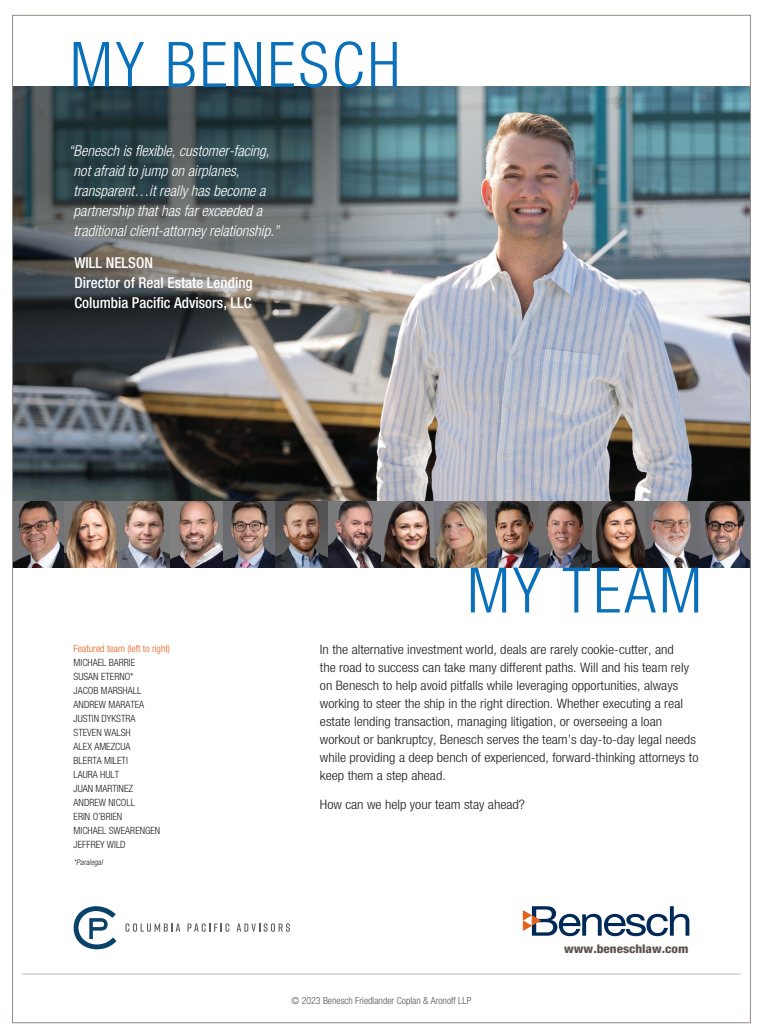
<style>
.page{position:relative;width:769px;height:1034px;background:#fff}
.page>*{position:absolute;margin:0;border:0;box-sizing:border-box;transform-origin:0 0}
.t1{font:300 condensed 62.7px "Helvetica Neue";letter-spacing:.05em;color:#0970b9}
.t2{font:italic 300 condensed 15px/20px "Helvetica Neue";color:#fff}
.t3{font:500 condensed 15px/20px "Helvetica Neue";color:#fff}
.t4{font:300 condensed 13px/18px "Helvetica Neue";color:#231f20;scale:1.1 1}
.t5{font:800 condensed 11.9px "Helvetica Neue";color:#5d514e;scale:1.1 1}
.t6{font:300 condensed 10px/14px "Helvetica Neue";color:#231f20}
.t7{font:300 condensed 10px "Helvetica Neue";color:#e1601e}
.t8{font:300 condensed 9.8px "Helvetica Neue";color:#5d514e}
.t9{font:italic 300 condensed 8px "Helvetica Neue";color:#231f20}
</style>
<div class="page">
<img style="left:14px;top:87px;width:734px;height:480px">
<hr style="left:22px;top:973px;width:718px;height:1px;background:#cecac5">
<svg style="left:522px;top:906px;width:167px;height:30px"></svg>
<img style="left:14px;top:87px;width:424px;height:414px">
<svg style="left:125px;top:923px;width:55px;height:8px"></svg>
<svg style="left:187px;top:923px;width:42px;height:8px"></svg>
<svg style="left:236px;top:923px;width:54px;height:8px"></svg>
<svg style="left:74px;top:906px;width:42px;height:43px"></svg>
<h1 class="t1" style="left:70px;top:29px;width:332px">MY BENESCH</h1>
<p class="t2" style="left:74px;top:141px;width:207px;text-indent:-5px">“Benesch is flexible, customer-facing, not afraid to jump on airplanes, transparent…it really has become a partnership that has far exceeded a traditional client-attorney relationship.”</p>
<p class="t3" style="left:74px;top:252px;width:180px">WILL NELSON<br>Director of Real Estate Lending<br>Columbia Pacific Advisors, LLC</p>
<p class="t7" style="left:74px;top:642px;width:98px">Featured team (left to right)</p>
<p class="t6" style="left:74px;top:655px;width:88px">MICHAEL BARRIE<br>SUSAN ETERNO*<br>JACOB MARSHALL<br>ANDREW MARATEA<br>JUSTIN DYKSTRA<br>STEVEN WALSH<br>ALEX AMEZCUA<br>BLERTA MILETI<br>LAURA HULT<br>JUAN MARTINEZ<br>ANDREW NICOLL<br>ERIN O’BRIEN<br>MICHAEL SWEARENGEN<br>JEFFREY WILD</p>
<p class="t9" style="left:74px;top:857px;width:30px">*Paralegal</p>
<h1 class="t1" style="left:466px;top:554px;width:236px">MY TEAM</h1>
<p class="t4" style="left:320px;top:640px;width:345px">In the alternative investment world, deals are rarely cookie-cutter, and<br>the road to success can take many different paths. Will and his team rely on Benesch to help avoid pitfalls while leveraging opportunities, always working to steer the ship in the right direction. Whether executing a real estate lending transaction, managing litigation, or overseeing a loan workout or bankruptcy, Benesch serves the team’s day-to-day legal needs while providing a deep bench of experienced, forward-thinking attorneys to keep them a step ahead.</p>
<p class="t4" style="left:320px;top:795px;width:188px">How can we help your team stay ahead?</p>
<p class="t8" style="left:291px;top:995px;width:181px">© 2023 Benesch Friedlander Coplan &amp; Aronoff LLP</p>
<p class="t5" style="left:564px;top:941px;width:114px">www.beneschlaw.com</p>
</div>
